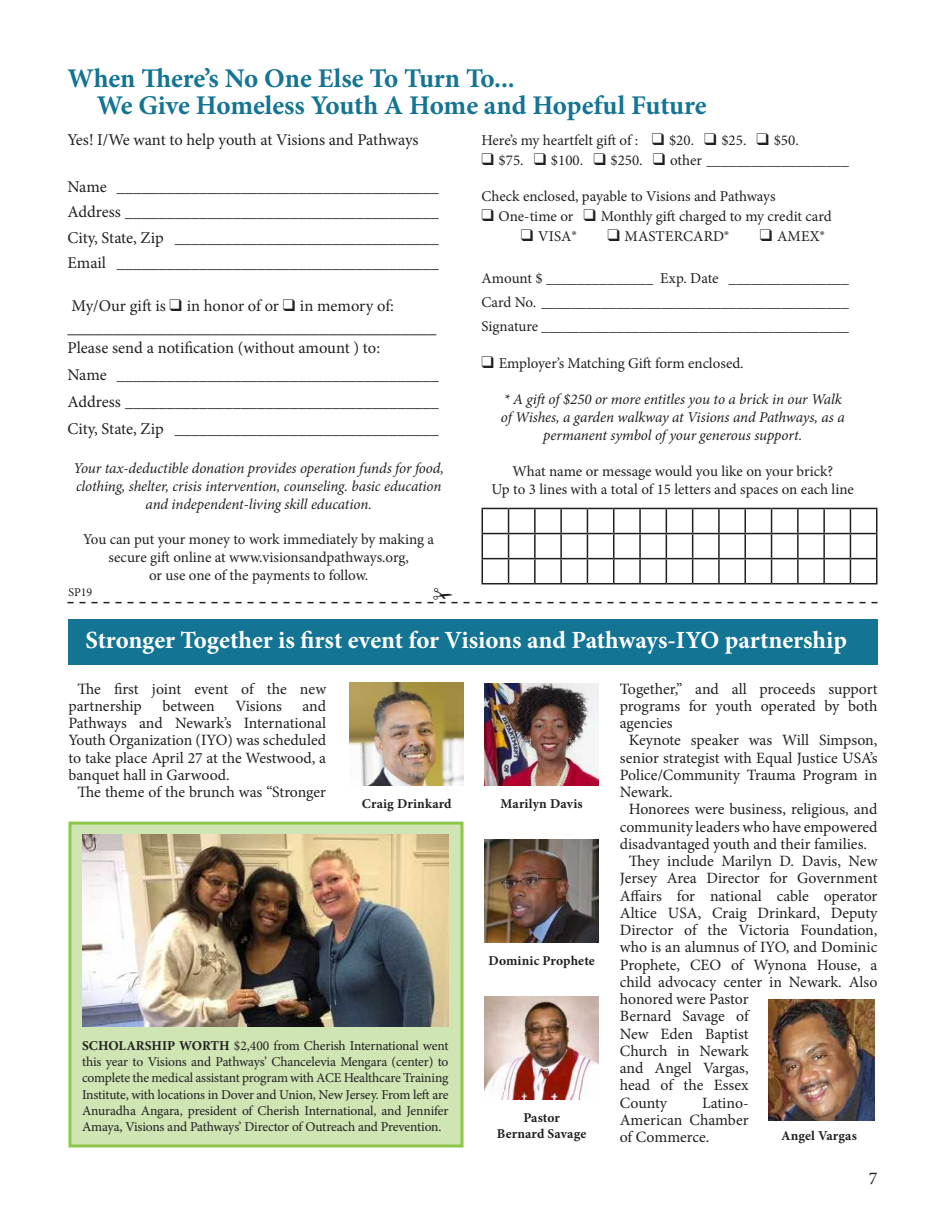
<style>
.page{position:relative;width:945px;height:1215px;background:#fff}
.page>*{position:absolute;margin:0;border:0;box-sizing:border-box;transform-origin:0 0}
.t1{font:700 27px/27px "Minion Pro";letter-spacing:-.005em;color:#137493}
.t2{font:700 24.75px "Minion Pro";letter-spacing:-.005em;color:#fff}
.t3{font:18px "Minion Pro";color:#231f20}
.t4{font:16.5px/25.5px "Minion Pro";letter-spacing:-.005em;color:#231f20;text-align:justify}
.t5{font:15.75px/17.2px "Minion Pro";letter-spacing:-.005em;color:#231f20}
.t6{font:15px/18px "Minion Pro";letter-spacing:-.005em;color:#231f20;text-align:center}
.t7{font:italic 15px/18px "Minion Pro";letter-spacing:-.01em;color:#231f20;text-align:center}
.t8{font:13.5px/16.2px "Minion Pro";letter-spacing:-.015em;color:#231f20;text-align:justify}
.t9{font:700 13.5px/16.2px "Minion Pro";letter-spacing:.01em;color:#231f20;text-align:center}
.t10{font:12px "Minion Pro";color:#231f20}
.s1{font-weight:700}
</style>
<div class="page">
<div style="left:68px;top:619px;width:810px;height:45px;background:#137493"></div>
<div style="left:68px;top:822px;width:396px;height:326px;background:#cfe5b3;border:3px solid #8dc74b"></div>
<img style="left:350px;top:682px;width:114px;height:103px">
<img style="left:82px;top:835px;width:366px;height:191px">
<img style="left:485px;top:684px;width:113px;height:101px">
<img style="left:485px;top:839px;width:113px;height:103px">
<img style="left:485px;top:996px;width:113px;height:103px">
<img style="left:768px;top:1000px;width:107px;height:120px">
<svg style="left:68px;top:508px;width:810px;height:95px"></svg>
<h1 class="t1" style="left:97px;top:65px;width:611px;text-indent:-29px">When There’s No One Else To Turn To...<br>We Give Homeless Youth A Home and Hopeful Future</h1>
<p class="t4" style="left:68px;top:127px;width:353px">Yes! I/We want to help youth at Visions and Pathways</p>
<p class="t4" style="left:68px;top:174px;width:373px">Name _______________________________________ Address ______________________________________ City, State, Zip ________________________________ Email _______________________________________</p>
<p class="t4" style="left:72px;top:293px;width:324px">My/Our gift is ❑ in honor of or ❑ in memory of:</p>
<p class="t3" style="left:68px;top:315px;width:370px">_________________________________________</p>
<p class="t4" style="left:68px;top:334px;width:373px;line-height:27px;text-align:left">Please send a notification (without amount ) to:<br>Name _______________________________________ Address ______________________________________ City, State, Zip ________________________________</p>
<p class="t7" style="left:73px;top:460px;width:372px">Your tax-deductible donation provides operation funds for food, clothing, shelter, crisis intervention, counseling. basic education and independent-living skill education.</p>
<p class="t6" style="left:83px;top:530px;width:352px">You can put your money to work immediately by making a secure gift online at www.visionsandpathways.org,<br>or use one of the payments to follow.</p>
<p class="t6" style="left:482px;top:131px;width:319px">Here’s my heartfelt gift of : ❑ $20. ❑ $25. ❑ $50.</p>
<p class="t6" style="left:482px;top:151px;width:369px">❑ $75. ❑ $100. ❑ $250. ❑ other ___________________</p>
<p class="t6" style="left:482px;top:187px;width:296px">Check enclosed, payable to Visions and Pathways</p>
<p class="t6" style="left:482px;top:207px;width:352px">❑ One-time or ❑ Monthly gift charged to my credit card</p>
<p class="t6" style="left:521px;top:227px;width:57px">❑ VISA®</p>
<p class="t6" style="left:607px;top:227px;width:123px">❑ MASTERCARD®</p>
<p class="t6" style="left:760px;top:227px;width:66px">❑ AMEX®</p>
<p class="t6" style="left:482px;top:266px;width:369px;line-height:24px;text-align:justify">Amount $ ______________ Exp. Date ________________ Card No. _________________________________________ Signature _________________________________________</p>
<p class="t6" style="left:482px;top:355px;width:264px">❑ Employer’s Matching Gift form enclosed.</p>
<p class="t7" style="left:501px;top:391px;width:345px">* A gift of $250 or more entitles you to a brick in our Walk of Wishes, a garden walkway at Visions and Pathways, as a permanent symbol of your generous support.</p>
<p class="t6" style="left:492px;top:463px;width:364px">What name or message would you like on your brick?<br>Up to 3 lines with a total of 15 letters and spaces on each line</p>
<p class="t10" style="left:68px;top:584px;width:25px">SP19</p>
<h2 class="t2" style="left:85px;top:623px;width:763px">Stronger Together is first event for Visions and Pathways-IYO partnership</h2>
<p class="t5" style="left:68px;top:680px;width:259px;text-indent:9px">The first joint event of the new partnership</p>
<p class="t5" style="left:620px;top:680px;width:259px">Together,” and all proceeds support</p>
<p class="t5" style="left:620px;top:697px;width:259px">programs for youth operated by both</p>
<p class="t5" style="left:620px;top:714px;width:54px">agencies</p>
<p class="t5" style="left:629px;top:732px;width:250px">Keynote speaker was Will Simpson,</p>
<p class="t5" style="left:620px;top:749px;width:259px">senior strategist with Equal Justice USA’s</p>
<p class="t5" style="left:620px;top:766px;width:259px">Police/Community Trauma Program in</p>
<p class="t5" style="left:620px;top:783px;width:54px">Newark.</p>
<p class="t5" style="left:629px;top:801px;width:250px">Honorees were business, religious, and</p>
<p class="t5" style="left:620px;top:818px;width:259px">community leaders who have empowered</p>
<p class="t5" style="left:620px;top:835px;width:249px">disadvantaged youth and their families.</p>
<p class="t5" style="left:629px;top:852px;width:250px">They include Marilyn D. Davis, New</p>
<p class="t5" style="left:620px;top:870px;width:259px">Jersey Area Director for Government</p>
<p class="t5" style="left:620px;top:887px;width:259px">Affairs for national cable operator</p>
<p class="t5" style="left:620px;top:904px;width:259px">Altice USA, Craig Drinkard, Deputy</p>
<p class="t5" style="left:620px;top:921px;width:259px">Director of the Victoria Foundation,</p>
<p class="t5" style="left:620px;top:939px;width:259px">who is an alumnus of IYO, and Dominic</p>
<p class="t5" style="left:620px;top:956px;width:259px">Prophete, CEO of Wynona House, a</p>
<p class="t5" style="left:620px;top:973px;width:259px">child advocacy center in Newark. Also</p>
<p class="t5" style="left:620px;top:990px;width:130px">honored were Pastor</p>
<p class="t5" style="left:620px;top:1008px;width:130px">Bernard Savage of</p>
<p class="t5" style="left:620px;top:1025px;width:130px">New Eden Baptist</p>
<p class="t5" style="left:620px;top:1042px;width:130px">Church in Newark</p>
<p class="t5" style="left:620px;top:1059px;width:130px">and Angel Vargas,</p>
<p class="t5" style="left:620px;top:1077px;width:130px">head of the Essex</p>
<p class="t5" style="left:620px;top:1094px;width:49px">County</p>
<p class="t5" style="left:162px;top:697px;width:54px">between</p>
<p class="t5" style="left:235px;top:697px;width:48px">Visions</p>
<p class="t5" style="left:303px;top:697px;width:25px">and</p>
<p class="t5" style="left:68px;top:714px;width:259px">Pathways and Newark’s International</p>
<p class="t5" style="left:68px;top:732px;width:259px">Youth Organization (IYO) was scheduled</p>
<p class="t5" style="left:68px;top:749px;width:259px">to take place April 27 at the Westwood, a</p>
<p class="t5" style="left:68px;top:766px;width:163px">banquet hall in Garwood.</p>
<p class="t5" style="left:77px;top:783px;width:250px">The theme of the brunch was “Stronger</p>
<p class="t9" style="left:362px;top:796px;width:91px">Craig Drinkard</p>
<p class="t9" style="left:501px;top:796px;width:84px">Marilyn Davis</p>
<p class="t9" style="left:489px;top:953px;width:108px">Dominic Prophete</p>
<p class="t8" style="left:82px;top:1038px;width:368px"><span class="s1">SCHOLARSHIP WORTH</span> $2,400 from Cherish International went this year to Visions and Pathways’ Chancelevia Mengara (center) to complete the medical assistant program with ACE Healthcare Training Institute, with locations in Dover and Union, New Jersey. From left are Anuradha Angara, president of Cherish International, and Jennifer Amaya, Visions and Pathways’ Director of Outreach and Prevention.</p>
<p class="t5" style="left:620px;top:1094px;width:130px;text-align:justify;text-indent:82px">Latino-American Chamber of Commerce.</p>
<p class="t9" style="left:497px;top:1110px;width:91px">Pastor<br>Bernard Savage</p>
<p class="t9" style="left:781px;top:1128px;width:77px">Angel Vargas</p>
<p class="t3" style="left:869px;top:1166px;width:10px">7</p>
</div>
